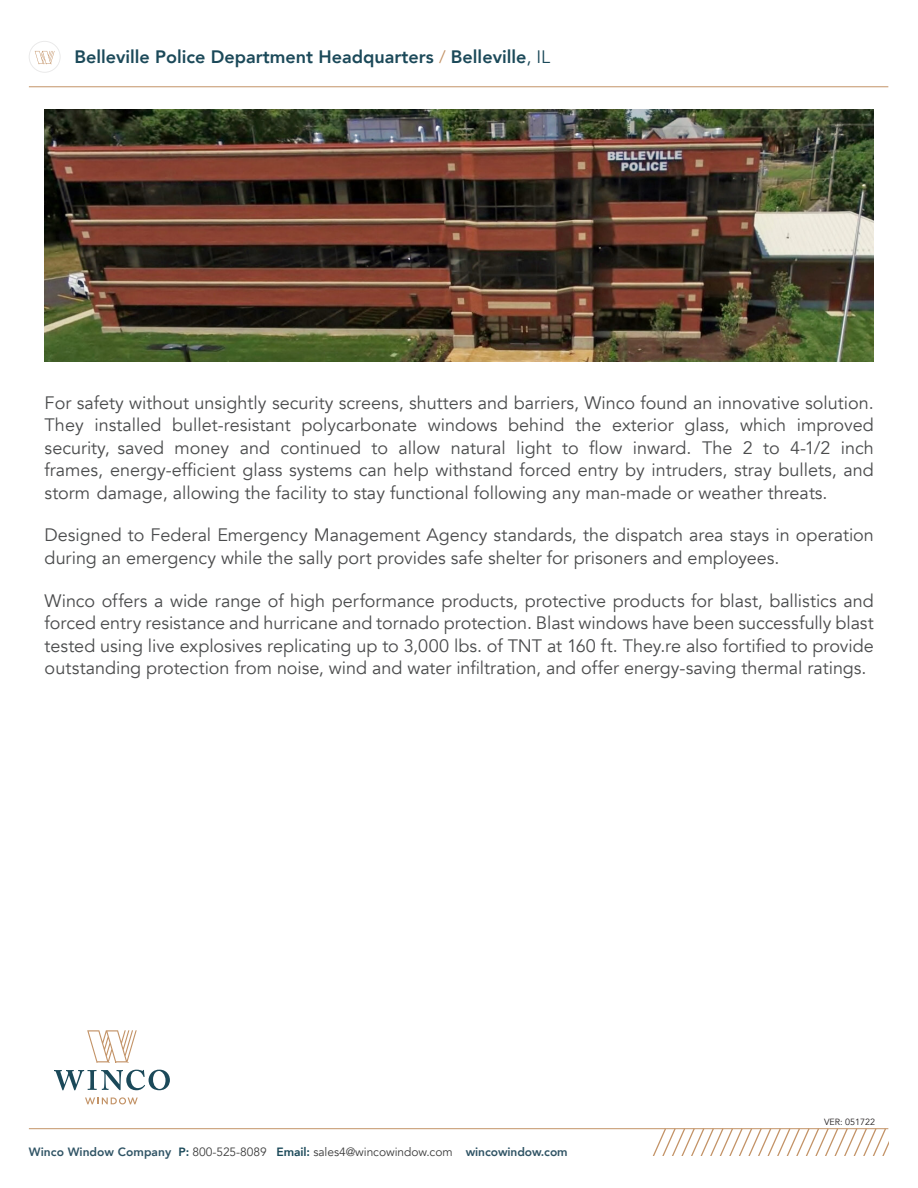
<style>
.page{position:relative;width:918px;height:1188px;background:#fff}
.page>*{position:absolute;margin:0;border:0;box-sizing:border-box;transform-origin:0 0}
.Paragraph_Style_1{font:18px/22.5px "Avenir";color:#4b4c4d;text-align:justify}
.t1{font:800 18px "Avenir";color:#1b4959}
.t2{font:12px "Avenir";letter-spacing:-.005em;color:#3d3d3d}
.t3{font:9px "Avenir";color:#231f20}
.s1{font-weight:400;color:#c39367}
.s2{font-weight:400}
.s3{font-weight:800;color:#305465}
.s4{font-weight:800;color:#1b4959}
</style>
<div class="page">
<hr style="left:29px;top:1128px;width:859px;height:1px;background:#c39367">
<hr style="left:29px;top:86px;width:859px;height:1px;background:#c39367">
<svg style="left:650px;top:1128px;width:238px;height:28px"></svg>
<svg style="left:54px;top:1070px;width:116px;height:20px"></svg>
<svg style="left:85px;top:1097px;width:53px;height:7px"></svg>
<svg style="left:87px;top:1030px;width:50px;height:32px"></svg>
<svg style="left:35px;top:51px;width:20px;height:13px"></svg>
<div style="left:29px;top:41px;width:31px;height:32px;border:1px solid #231f20;border-radius:50%"></div>
<img style="left:45px;top:109px;width:829px;height:253px">
<p class="t1" style="left:75px;top:43px;width:477px">Belleville Police Department Headquarters <span class="s1">/</span> Belleville<span class="s2">, IL</span></p>
<p class="Paragraph_Style_1" style="left:45px;top:391px;width:831px">For safety without unsightly security screens, shutters and barriers, Winco found an innovative solution.<br>They installed bullet-resistant polycarbonate windows behind the exterior glass, which improved security, saved money and continued to allow natural light to flow inward. The 2 to 4-1/2 inch frames, energy-efficient glass systems can help withstand forced entry by intruders, stray bullets, and storm damage, allowing the facility to stay functional following any man-made or weather threats.</p>
<p class="Paragraph_Style_1" style="left:45px;top:524px;width:831px">Designed to Federal Emergency Management Agency standards, the dispatch area stays in operation during an emergency while the sally port provides safe shelter for prisoners and employees.</p>
<p class="Paragraph_Style_1" style="left:45px;top:589px;width:831px">Winco offers a wide range of high performance products, protective products for blast, ballistics and forced entry resistance and hurricane and tornado protection. Blast windows have been successfully blast tested using live explosives replicating up to 3,000 lbs. of TNT at 160 ft. They.re also fortified to provide outstanding protection from noise, wind and water infiltration, and offer energy-saving thermal ratings.</p>
<p class="t2" style="left:29px;top:1145px;width:540px"><span class="s3">Winco Window Company</span> <span class="s4">P:</span> 800-525-8089 <span class="s4">Email:</span> sales4@wincowindow.com <span class="s3">wincowindow.com</span></p>
<p class="t3" style="left:824px;top:1116px;width:53px">VER: 051722</p>
</div>
